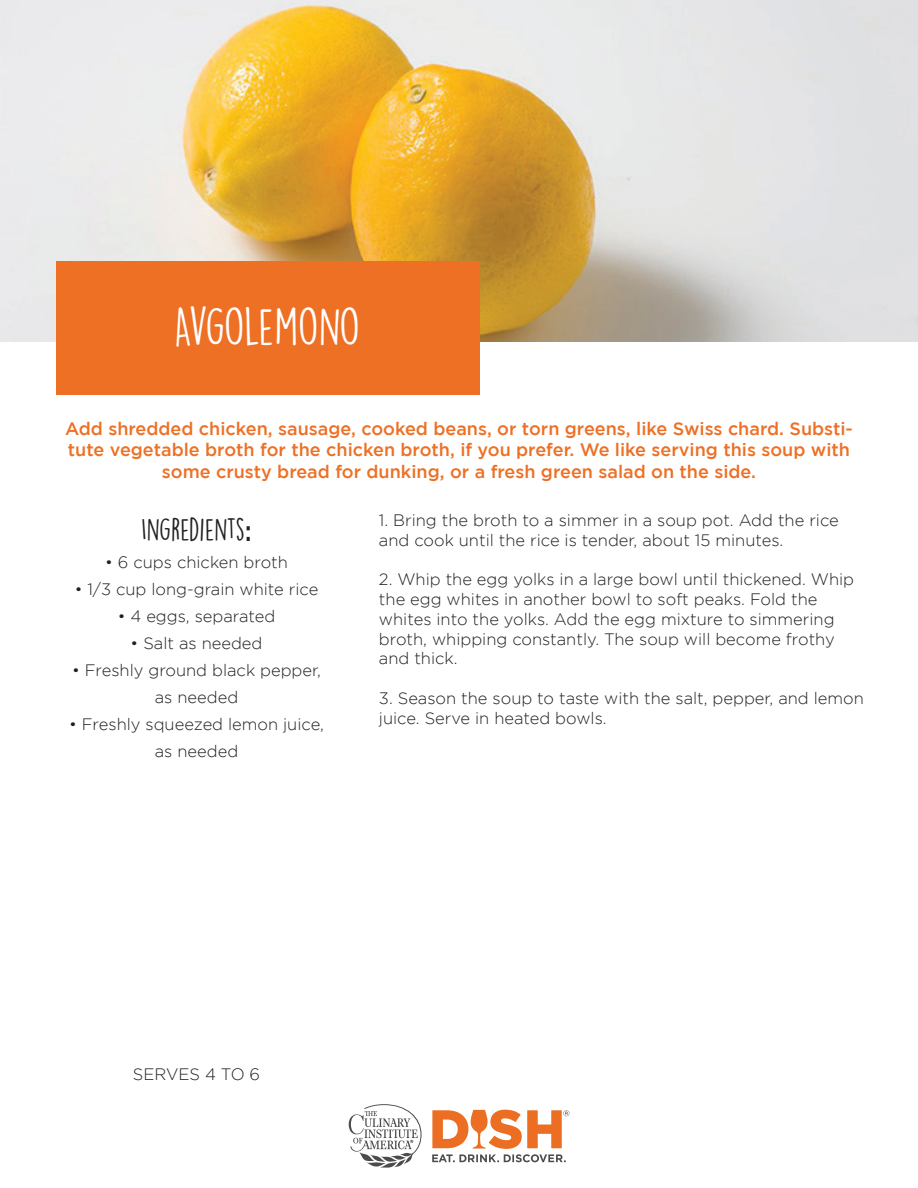
<style>
.page{position:relative;width:918px;height:1188px;background:#fff}
.page>*{position:absolute;margin:0;border:0;box-sizing:border-box;transform-origin:0 0}
.t1{font:48px "DK Lemon Yellow Sun";letter-spacing:-.03em;color:#fff}
.t2{font:28.5px "DK Lemon Yellow Sun";color:#231f20}
.t3{font:500 18px/21.6px "Gotham";color:#ed7025;text-align:center}
.t4{font:300 16.5px/19.8px "Gotham";color:#231f20}
.s1{font-family:"Raleway";font-weight:700}
</style>
<div class="page">
<img style="left:0;top:0;width:918px;height:341px">
<div style="left:56px;top:261px;width:424px;height:134px;background:#ed7025"></div>
<svg style="left:349px;top:1104px;width:73px;height:64px"></svg>
<svg style="left:432px;top:1110px;width:137px;height:52px"></svg>
<h1 class="t1" style="left:174px;top:297px;width:188px">AVGOLEMONO</h1>
<p class="t3" style="left:65px;top:417px;width:789px">Add shredded chicken, sausage, cooked beans, or torn greens, like Swiss chard. Substi&shy;tute vegetable broth for the chicken broth, if you prefer. We like serving this soup with some crusty bread for dunking, or a fresh green salad on the side.</p>
<h2 class="t2" style="left:141px;top:512px;width:112px">INGREDIENTS<span class="s1">:</span></h2>
<p class="t4" style="left:105px;top:552px;width:184px">• 6 cups chicken broth</p>
<p class="t4" style="left:75px;top:579px;width:245px">• 1/3 cup long-grain white rice</p>
<p class="t4" style="left:118px;top:606px;width:159px">• 4 eggs, separated</p>
<p class="t4" style="left:131px;top:633px;width:133px">• Salt as needed</p>
<p class="t4" style="left:72px;top:656px;width:251px;line-height:27px;text-align:center">• Freshly ground black pepper, as needed</p>
<p class="t4" style="left:69px;top:710px;width:256px;line-height:27px;text-align:center">• Freshly squeezed lemon juice, as needed</p>
<p class="t4" style="left:379px;top:510px;width:461px">1. Bring the broth to a simmer in a soup pot. Add the rice and cook until the rice is tender, about 15 minutes.</p>
<p class="t4" style="left:379px;top:569px;width:477px">2. Whip the egg yolks in a large bowl until thickened. Whip the egg whites in another bowl to soft peaks. Fold the whites into the yolks. Add the egg mixture to simmering broth, whipping constantly. The soup will become frothy and thick.</p>
<p class="t4" style="left:379px;top:688px;width:486px">3. Season the soup to taste with the salt, pepper, and lemon juice. Serve in heated bowls.</p>
<p class="t4" style="left:133px;top:1065px;width:129px">SERVES 4 TO 6</p>
</div>
